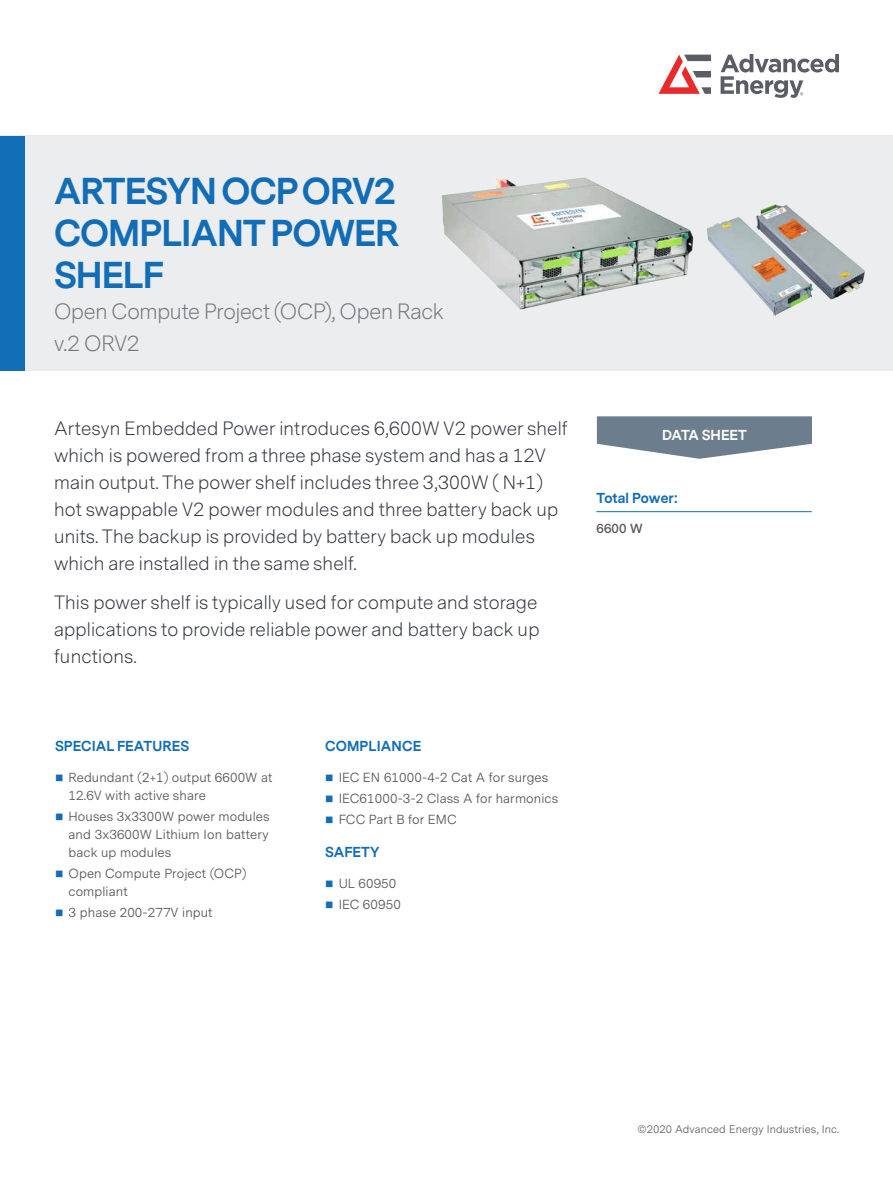
<style>
.page{position:relative;width:893px;height:1188px;background:#fff}
.page>*{position:absolute;margin:0;border:0;box-sizing:border-box;transform-origin:0 0}
.t1{font:700 34.95px/41.8px "Messina Sans";letter-spacing:-.025em;color:#126db7;text-align:justify}
.t2{font:300 20.55px/31.5px "Messina Sans";letter-spacing:-.015em;color:#75767f}
.t3{font:300 18px/27px "Messina Sans";letter-spacing:.01em;color:#323640}
.t4{font:700 13.5px "Messina Sans";letter-spacing:.01em;color:#126db7}
.t5{font:700 13.5px "Messina Sans";color:#fff}
.t6{font:13.2px/18px "Messina Sans";letter-spacing:.01em;color:#57585a}
.t7{font:600 13.2px "Messina Sans";color:#57585a}
.t8{font:11.1px "Messina Sans";letter-spacing:.01em;color:#636366}
.s1{color:#126db7}
</style>
<div class="page">
<div style="left:0;top:136px;width:893px;height:235px;background:#ebedef"></div>
<div style="left:0;top:136px;width:24px;height:235px;background:#126db7"></div>
<svg style="left:658px;top:55px;width:53px;height:39px"></svg>
<svg style="left:721px;top:54px;width:118px;height:44px"></svg>
<svg style="left:597px;top:416px;width:215px;height:43px"></svg>
<hr style="left:596px;top:511px;width:216px;height:1px;background:#126db7">
<img style="left:441px;top:177px;width:253px;height:133px">
<img style="left:706px;top:204px;width:159px;height:113px">
<h1 class="t1" style="left:54px;top:171px;width:347px">ARTESYN OCP ORV2<br>COMPLIANT POWER SHELF</h1>
<p class="t2" style="left:54px;top:296px;width:392px">Open Compute Project (OCP), Open Rack v.2 ORV2</p>
<p class="t3" style="left:54px;top:415px;width:515px">Artesyn Embedded Power introduces 6,600W V2 power shelf</p>
<p class="t5" style="left:662px;top:425px;width:86px">DATA SHEET</p>
<p class="t3" style="left:54px;top:442px;width:506px">which is powered from a three phase system and has a 12V main output. The power shelf includes three 3,300W ( N+1) hot swappable V2 power modules and three battery back up units. The backup is provided by battery back up modules which are installed in the same shelf.</p>
<p class="t3" style="left:54px;top:589px;width:487px;text-align:justify">This power shelf is typically used for compute and storage applications to provide reliable power and battery back up functions.</p>
<p class="t4" style="left:596px;top:488px;width:83px">Total Power:</p>
<p class="t7" style="left:596px;top:521px;width:48px">6600 W</p>
<p class="t4" style="left:55px;top:737px;width:136px">SPECIAL FEATURES</p>
<p class="t6" style="left:69px;top:769px;width:205px;text-indent:-14px"><span class="s1">■</span> Redundant (2+1) output 6600W at<br>12.6V with active share</p>
<p class="t6" style="left:69px;top:808px;width:203px;text-align:justify;text-indent:-14px"><span class="s1">■</span> Houses 3x3300W power modules and 3x3600W Lithium Ion battery back up modules</p>
<p class="t6" style="left:69px;top:865px;width:179px;text-indent:-14px"><span class="s1">■</span> Open Compute Project (OCP) compliant</p>
<p class="t6" style="left:55px;top:904px;width:159px"><span class="s1">■</span> 3 phase 200-277V input</p>
<p class="t4" style="left:325px;top:737px;width:98px">COMPLIANCE</p>
<p class="t6" style="left:325px;top:769px;width:225px"><span class="s1">■</span> IEC EN 61000-4-2 Cat A for surges</p>
<p class="t6" style="left:325px;top:790px;width:234px"><span class="s1">■</span> IEC61000-3-2 Class A for harmonics</p>
<p class="t6" style="left:325px;top:811px;width:133px"><span class="s1">■</span> FCC Part B for EMC</p>
<p class="t4" style="left:325px;top:843px;width:56px">SAFETY</p>
<p class="t6" style="left:325px;top:875px;width:73px"><span class="s1">■</span> UL 60950</p>
<p class="t6" style="left:325px;top:896px;width:77px"><span class="s1">■</span> IEC 60950</p>
<p class="t8" style="left:637px;top:1122px;width:203px">©2020 Advanced Energy Industries, Inc.</p>
</div>
